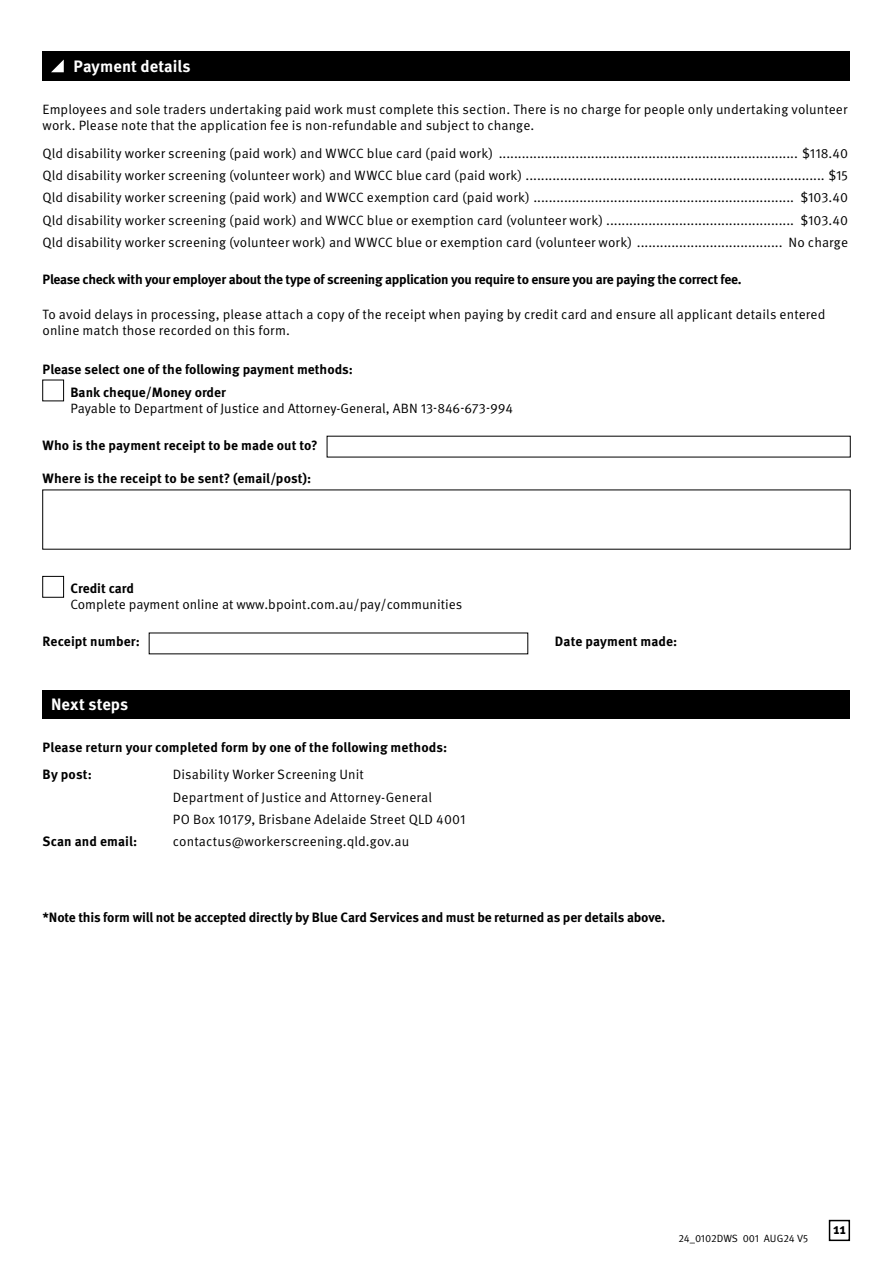
<style>
.page{position:relative;width:893px;height:1263px;background:#fff}
.page>*{position:absolute;margin:0;border:0;box-sizing:border-box;transform-origin:0 0}
.t1{font:700 16.5px "Meta OT";letter-spacing:.005em;color:#fff}
.t2{font:700 15px "Meta OT";color:#000}
.t3{font:13.5px/22.2px "Meta OT Norm";letter-spacing:.005em;color:#000}
.t4{font:700 13.5px/23.2px "Meta OT";letter-spacing:-.005em;color:#000}
.t5{font:10.5px "Meta OT Norm";color:#000}
</style>
<div class="page">
<div style="left:829px;top:1220px;width:21px;height:21px;border:2px solid #000"></div>
<div style="left:43px;top:51px;width:807px;height:30px;background:#000"></div>
<svg style="left:51px;top:60px;width:13px;height:12px"></svg>
<div style="left:43px;top:576px;width:21px;height:21px;border:1px solid #000"></div>
<div style="left:43px;top:690px;width:807px;height:29px;background:#000"></div>
<p class="t1" style="left:73px;top:56px;width:119px">Payment details</p>
<p class="t3" style="left:43px;top:102px;width:806px;line-height:15.8px">Employees and sole traders undertaking paid work must complete this section. There is no charge for people only undertaking volunteer work. Please note that the application fee is non-refundable and subject to change.</p>
<p class="t3" style="left:43px;top:143px;width:807px;text-align:justify">Qld disability worker screening (paid work) and WWCC blue card (paid work) .............................................................................. $118.40<br>Qld disability worker screening (volunteer work) and WWCC blue card (paid work) .............................................................................. $15<br>Qld disability worker screening (paid work) and WWCC exemption card (paid work) .................................................................... $103.40<br>Qld disability worker screening (paid work) and WWCC blue or exemption card (volunteer work) ................................................. $103.40<br>Qld disability worker screening (volunteer work) and WWCC blue or exemption card (volunteer work) ...................................... No charge</p>
<p class="t4" style="left:43px;top:268px;width:701px">Please check with your employer about the type of screening application you require to ensure you are paying the correct fee.</p>
<p class="t3" style="left:43px;top:306px;width:784px;line-height:15.8px">To avoid delays in processing, please attach a copy of the receipt when paying by credit card and ensure all applicant details entered online match those recorded on this form.</p>
<p class="t4" style="left:71px;top:357px;width:284px;text-indent:-28px">Please select one of the following payment methods:<br>Bank cheque/Money order</p>
<p class="t3" style="left:70px;top:397px;width:444px">Payable to Department of Justice and Attorney-General, ABN 13-846-673-994</p>
<p class="t4" style="left:43px;top:433px;width:277px">Who is the payment receipt to be made out to?</p>
<p class="t4" style="left:43px;top:467px;width:270px">Where is the receipt to be sent? (email/post):</p>
<p class="t4" style="left:71px;top:577px;width:65px">Credit card</p>
<p class="t3" style="left:70px;top:593px;width:393px">Complete payment online at www.bpoint.com.au/pay/communities</p>
<p class="t4" style="left:43px;top:630px;width:99px">Receipt number:</p>
<p class="t4" style="left:555px;top:630px;width:124px">Date payment made:</p>
<p class="t1" style="left:51px;top:694px;width:79px">Next steps</p>
<p class="t4" style="left:43px;top:734px;width:406px;line-height:27.5px">Please return your completed form by one of the following methods:<br>By post:</p>
<p class="t3" style="left:173px;top:764px;width:294px">Disability Worker Screening Unit<br>Department of Justice and Attorney-General<br>PO Box 10179, Brisbane Adelaide Street QLD 4001</p>
<p class="t4" style="left:43px;top:830px;width:96px">Scan and email:</p>
<p class="t3" style="left:173px;top:830px;width:238px">contactus@workerscreening.qld.gov.au</p>
<p class="t4" style="left:43px;top:905px;width:624px">*Note this form will not be accepted directly by Blue Card Services and must be returned as per details above.</p>
<p class="t5" style="left:678px;top:1232px;width:132px">24_0102DWS 001 AUG24 V5</p>
<p class="t2" style="left:833px;top:1219px;width:14px">11</p>
</div>
